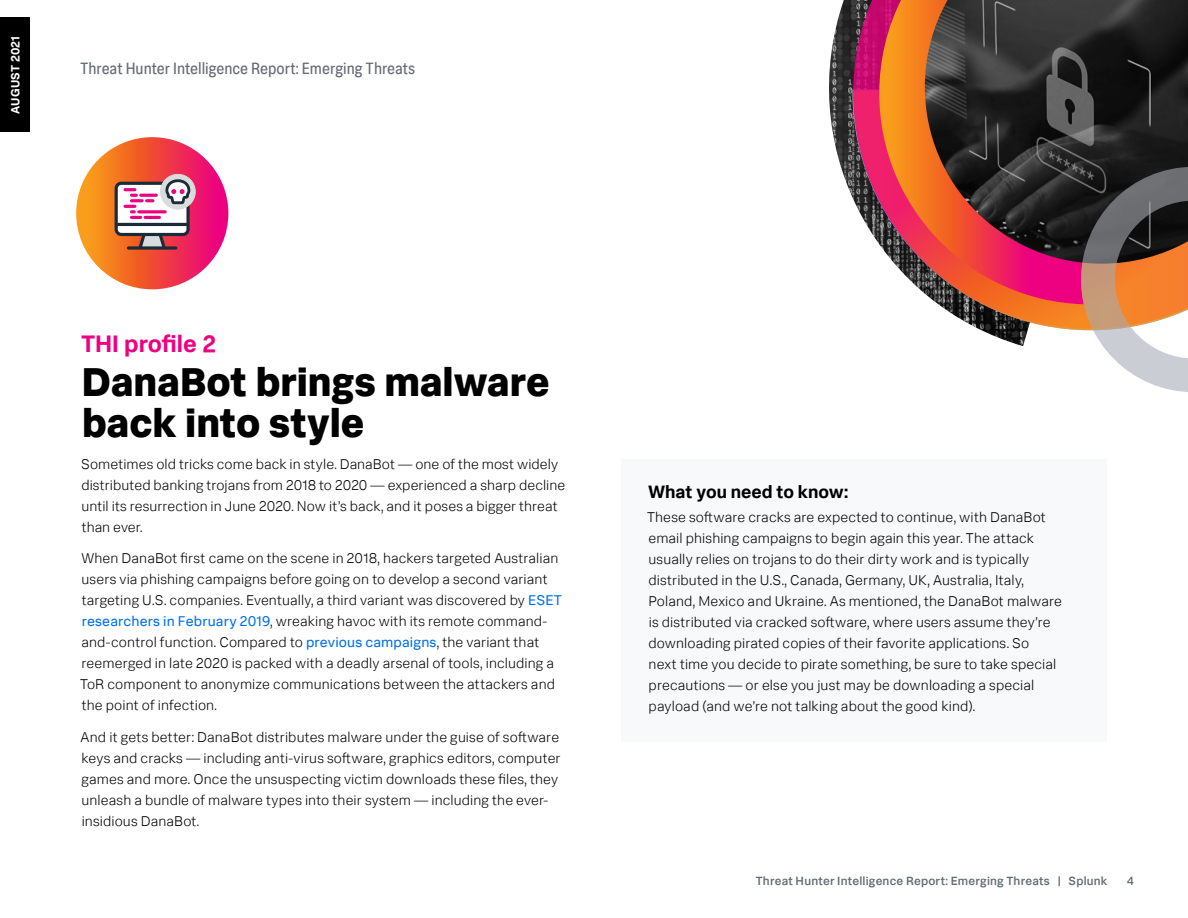
<style>
.page{position:relative;width:1188px;height:918px;background:#fff}
.page>*{position:absolute;margin:0;border:0;box-sizing:border-box;transform-origin:0 0}
.t1{font:800 40.5px/40.5px "Splunk Data Sans Pro";letter-spacing:-.005em;color:#000}
.t2{font:700 24px "Splunk Data Sans Pro";color:#ed0081}
.t3{font:700 18px "Splunk Data Sans Pro";color:#000}
.t4{font:16.5px "Splunk Data Sans Pro Cd";color:#656c76}
.t5{font:300 14.25px/21px "Splunk Data Sans Pro";letter-spacing:.005em;color:#000}
.t6{font:500 12px "Splunk Data Sans Pro";letter-spacing:.015em;color:#656c76}
.t7{font:700 12px "Splunk Data Sans Pro";letter-spacing:.02em;color:#fff}
.s1{font-weight:400;color:#0070f3}
</style>
<div class="page">
<img style="left:829px;top:0;width:199px;height:346px">
<svg style="left:853px;top:0;width:228px;height:330px"></svg>
<svg style="left:879px;top:0;width:202px;height:304px;background:#da624d"></svg>
<img style="left:925px;top:0;width:263px;height:264px">
<svg style="left:1081px;top:104px;width:107px;height:288px;background:#867263"></svg>
<div style="left:0;top:17px;width:30px;height:115px;background:#000"></div>
<div style="left:621px;top:459px;width:486px;height:72px;background:#f8f9fb"></div>
<div style="left:621px;top:511px;width:486px;height:231px;background:#f8f9fb"></div>
<svg style="left:76px;top:137px;width:152px;height:152px;background:#f04f3f"></svg>
<svg style="left:128px;top:246px;width:48px;height:4px"></svg>
<svg style="left:116px;top:183px;width:72px;height:51px"></svg>
<div style="left:115px;top:182px;width:75px;height:54px;border:3px solid #1c2b39;border-radius:5px"></div>
<hr style="left:117px;top:223px;width:70px;height:3px;background:#1c2b39">
<svg style="left:136px;top:230px;width:32px;height:20px"></svg>
<div style="left:161px;top:174px;width:34px;height:35px;background:#d8dcdb;border-radius:50%"></div>
<div style="left:160px;top:174px;width:35px;height:35px;border:1px solid #d8dcdb;border-radius:50%"></div>
<svg style="left:164px;top:178px;width:28px;height:28px"></svg>
<hr style="left:141px;top:194px;width:15px;height:3px;background:#ed0181">
<hr style="left:139px;top:210px;width:26px;height:3px;background:#ed0181">
<svg style="left:125px;top:188px;width:28px;height:31px"></svg>
<hr style="left:145px;top:216px;width:14px;height:3px;background:#ed0181">
<p class="t7" style="left:8px;top:114px;width:80px;rotate:-90deg">AUGUST 2021</p>
<p class="t4" style="left:80px;top:59px;width:337px">Threat Hunter Intelligence Report: Emerging Threats</p>
<h2 class="t2" style="left:81px;top:329px;width:137px">THI profile 2</h2>
<h1 class="t1" style="left:82px;top:361px;width:469px">DanaBot brings malware back into style</h1>
<p class="t5" style="left:81px;top:453px;width:485px">Sometimes old tricks come back in style. DanaBot — one of the most widely distributed banking trojans from 2018 to 2020 — experienced a sharp decline until its resurrection in June 2020. Now it’s back, and it poses a bigger threat than ever.</p>
<p class="t5" style="left:80px;top:548px;width:483px">When DanaBot first came on the scene in 2018, hackers targeted Australian users via phishing campaigns before going on to develop a second variant targeting U.S. companies. Eventually, a third variant was discovered by <span class="s1">ESET researchers in February 2019</span>, wreaking havoc with its remote command&shy;and-control function. Compared to <span class="s1">previous campaigns</span>, the variant that reemerged in late 2020 is packed with a deadly arsenal of tools, including a ToR component to anonymize communications between the attackers and the point of infection.</p>
<p class="t5" style="left:81px;top:726px;width:482px">And it gets better: DanaBot distributes malware under the guise of software keys and cracks — including anti-virus software, graphics editors, computer games and more. Once the unsuspecting victim downloads these files, they unleash a bundle of malware types into their system — including the ever&shy;insidious DanaBot.</p>
<p class="t3" style="left:648px;top:481px;width:202px">What you need to know:</p>
<p class="t5" style="left:647px;top:506px;width:416px">These software cracks are expected to continue, with DanaBot email phishing campaigns to begin again this year. The attack usually relies on trojans to do their dirty work and is typically distributed in the U.S., Canada, Germany, UK, Australia, Italy, Poland, Mexico and Ukraine. As mentioned, the DanaBot malware is distributed via cracked software, where users assume they’re downloading pirated copies of their favorite applications. So<br>next time you decide to pirate something, be sure to take special precautions — or else you just may be downloading a special payload (and we’re not talking about the good kind).</p>
<p class="t6" style="left:756px;top:873px;width:353px">Threat Hunter Intelligence Report: Emerging Threats | Splunk</p>
<p class="t6" style="left:1127px;top:873px;width:9px">4</p>
</div>
